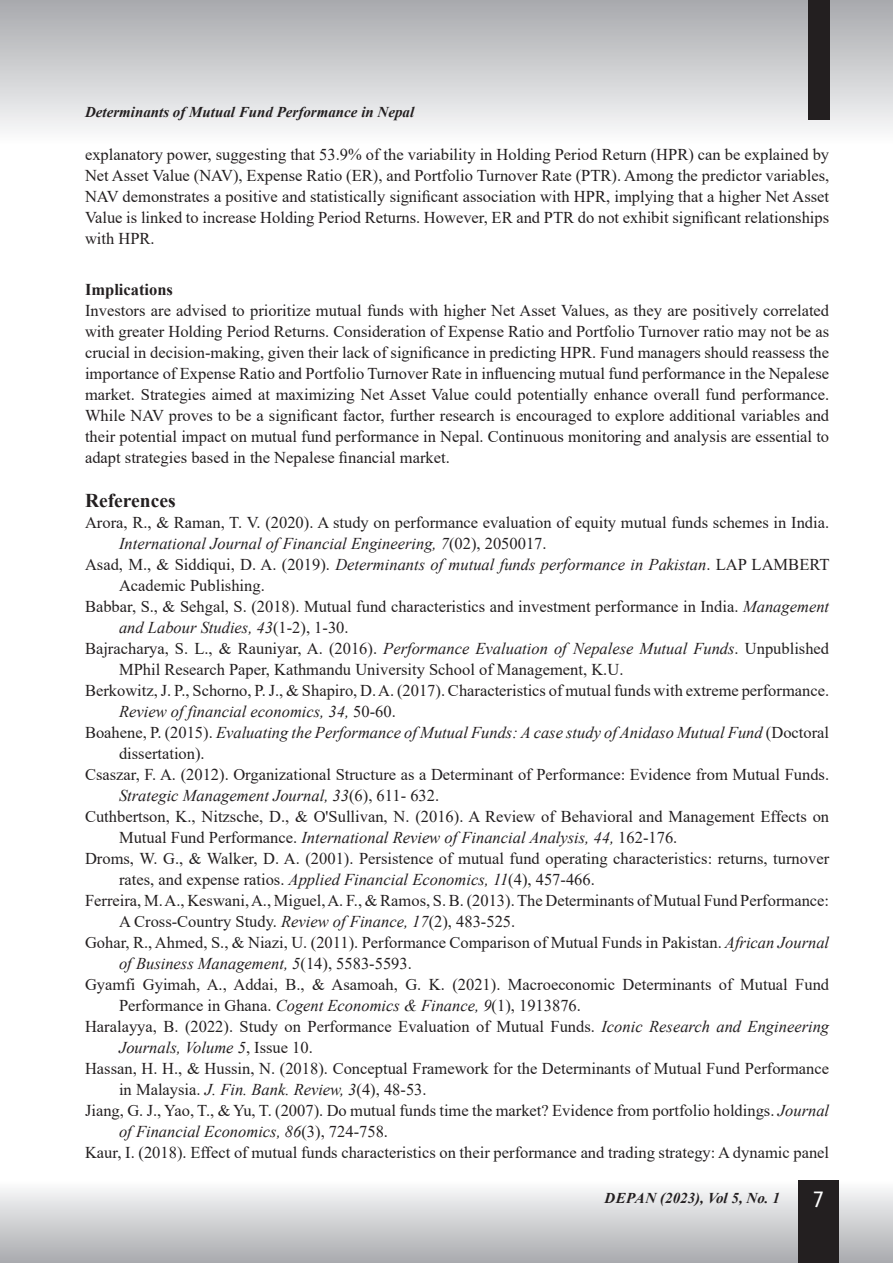
<style>
.page{position:relative;width:893px;height:1263px;background:#fff}
.page>*{position:absolute;margin:0;border:0;box-sizing:border-box;transform-origin:0 0}
.t1{font:24px "Officina Sans Std";color:#fff}
.heading_1{font:700 19.5px "Times New Roman";color:#231f20}
.References{font:16.5px/21px "Times New Roman";color:#231f20}
.text{font:16.5px/21px "Times New Roman";color:#231f20;text-align:justify}
.References-2{font:italic 16.5px/21px "Times New Roman";color:#231f20}
._2_heading{font:700 16.5px "Times New Roman";color:#231f20}
.t2{font:italic 700 15px "Times New Roman";color:#231f20}
.s1{font-style:italic}
.s2{font-style:normal}
</style>
<div class="page">
<div style="left:0;top:0;width:893px;height:145px;background:linear-gradient(to bottom,#a7a9ac,#fcfdfd)"></div>
<div style="left:0;top:1180px;width:893px;height:83px;background:linear-gradient(to bottom,#fdfdfe,#a8a9ad)"></div>
<div style="left:808px;top:0;width:21px;height:120px;background:#231f20"></div>
<div style="left:798px;top:1180px;width:41px;height:83px;background:#231f20"></div>
<p class="t2" style="left:85px;top:102px;width:331px">Determinants of Mutual Fund Performance in Nepal</p>
<p class="text" style="left:85px;top:144px;width:746px">explanatory power, suggesting that 53.9% of the variability in Holding Period Return (HPR) can be explained by Net Asset Value (NAV), Expense Ratio (ER), and Portfolio Turnover Rate (PTR). Among the predictor variables, NAV demonstrates a positive and statistically significant association with HPR, implying that a higher Net Asset Value is linked to increase Holding Period Returns. However, ER and PTR do not exhibit significant relationships with HPR.</p>
<p class="_2_heading" style="left:85px;top:277px;width:90px">Implications</p>
<p class="text" style="left:85px;top:299px;width:746px">Investors are advised to prioritize mutual funds with higher Net Asset Values, as they are positively correlated with greater Holding Period Returns. Consideration of Expense Ratio and Portfolio Turnover ratio may not be as crucial in decision-making, given their lack of significance in predicting HPR. Fund managers should reassess the importance of Expense Ratio and Portfolio Turnover Rate in influencing mutual fund performance in the Nepalese market. Strategies aimed at maximizing Net Asset Value could potentially enhance overall fund performance.<br>While NAV proves to be a significant factor, further research is encouraged to explore additional variables and their potential impact on mutual fund performance in Nepal. Continuous monitoring and analysis are essential to adapt strategies based in the Nepalese financial market.</p>
<p class="heading_1" style="left:85px;top:487px;width:92px">References</p>
<p class="References" style="left:119px;top:512px;width:712px;text-indent:-34px">Arora, R., &amp; Raman, T. V. (2020). A study on performance evaluation of equity mutual funds schemes in India.<br><span class="s1">International Journal of Financial Engineering, 7</span>(02), 2050017.</p>
<p class="References" style="left:119px;top:554px;width:712px;text-indent:-34px">Asad, M., &amp; Siddiqui, D. A. (2019). <span class="s1">Determinants of mutual funds performance in Pakistan</span>. LAP LAMBERT<br>Academic Publishing.</p>
<p class="References" style="left:119px;top:596px;width:712px;text-indent:-34px">Babbar, S., &amp; Sehgal, S. (2018). Mutual fund characteristics and investment performance in India. <span class="s1">Management and Labour Studies, 43</span>(1-2), 1-30.</p>
<p class="References" style="left:119px;top:638px;width:712px;text-indent:-34px">Bajracharya, S. L., &amp; Rauniyar, A. (2016). <span class="s1">Performance Evaluation of Nepalese Mutual Funds</span>. Unpublished<br>MPhil Research Paper, Kathmandu University School of Management, K.U.</p>
<p class="References" style="left:119px;top:680px;width:712px;text-indent:-34px">Berkowitz, J. P., Schorno, P. J., &amp; Shapiro, D. A. (2017). Characteristics of mutual funds with extreme performance.<br><span class="s1">Review of financial economics, 34,</span> 50-60.</p>
<p class="References-2" style="left:119px;top:722px;width:712px;text-indent:-34px"><span class="s2">Boahene, P. (2015).</span> Evaluating the Performance of Mutual Funds: A case study of Anidaso Mutual Fund <span class="s2">(Doctoral dissertation).</span></p>
<p class="References" style="left:119px;top:764px;width:712px;text-indent:-34px">Csaszar, F. A. (2012). Organizational Structure as a Determinant of Performance: Evidence from Mutual Funds.<br><span class="s1">Strategic Management Journal, 33</span>(6), 611- 632.</p>
<p class="References" style="left:119px;top:806px;width:712px;text-indent:-34px">Cuthbertson, K., Nitzsche, D., &amp; O'Sullivan, N. (2016). A Review of Behavioral and Management Effects on<br>Mutual Fund Performance. <span class="s1">International Review of Financial Analysis, 44,</span> 162-176.</p>
<p class="References" style="left:119px;top:848px;width:712px;text-indent:-34px">Droms, W. G., &amp; Walker, D. A. (2001). Persistence of mutual fund operating characteristics: returns, turnover rates, and expense ratios. <span class="s1">Applied Financial Economics, 11</span>(4), 457-466.</p>
<p class="References" style="left:119px;top:890px;width:712px;text-indent:-34px">Ferreira, M. A., Keswani, A., Miguel, A. F., &amp; Ramos, S. B. (2013). The Determinants of Mutual Fund Performance:<br>A Cross-Country Study. <span class="s1">Review of Finance, 17</span>(2), 483-525.</p>
<p class="References" style="left:119px;top:932px;width:712px;text-indent:-34px">Gohar, R., Ahmed, S., &amp; Niazi, U. (2011). Performance Comparison of Mutual Funds in Pakistan. <span class="s1">African Journal of Business Management, 5</span>(14), 5583-5593.</p>
<p class="References" style="left:119px;top:974px;width:712px;text-indent:-34px">Gyamfi Gyimah, A., Addai, B., &amp; Asamoah, G. K. (2021). Macroeconomic Determinants of Mutual Fund<br>Performance in Ghana. <span class="s1">Cogent Economics &amp; Finance, 9</span>(1), 1913876.</p>
<p class="References" style="left:119px;top:1016px;width:712px;text-indent:-34px">Haralayya, B. (2022). Study on Performance Evaluation of Mutual Funds. <span class="s1">Iconic Research and Engineering<br>Journals, Volume 5</span>, Issue 10.</p>
<p class="References" style="left:119px;top:1058px;width:712px;text-indent:-34px">Hassan, H. H., &amp; Hussin, N. (2018). Conceptual Framework for the Determinants of Mutual Fund Performance in Malaysia. <span class="s1">J. Fin. Bank. Review, 3</span>(4), 48-53.</p>
<p class="References" style="left:119px;top:1100px;width:712px;text-indent:-34px">Jiang, G. J., Yao, T., &amp; Yu, T. (2007). Do mutual funds time the market? Evidence from portfolio holdings. <span class="s1">Journal of Financial Economics, 86</span>(3), 724-758.</p>
<p class="References" style="left:85px;top:1142px;width:746px">Kaur, I. (2018). Effect of mutual funds characteristics on their performance and trading strategy: A dynamic panel</p>
<p class="t2" style="left:604px;top:1187px;width:177px">DEPAN (2023), Vol 5, No. 1</p>
<h1 class="t1" style="left:812px;top:1185px;width:13px">7</h1>
</div>
